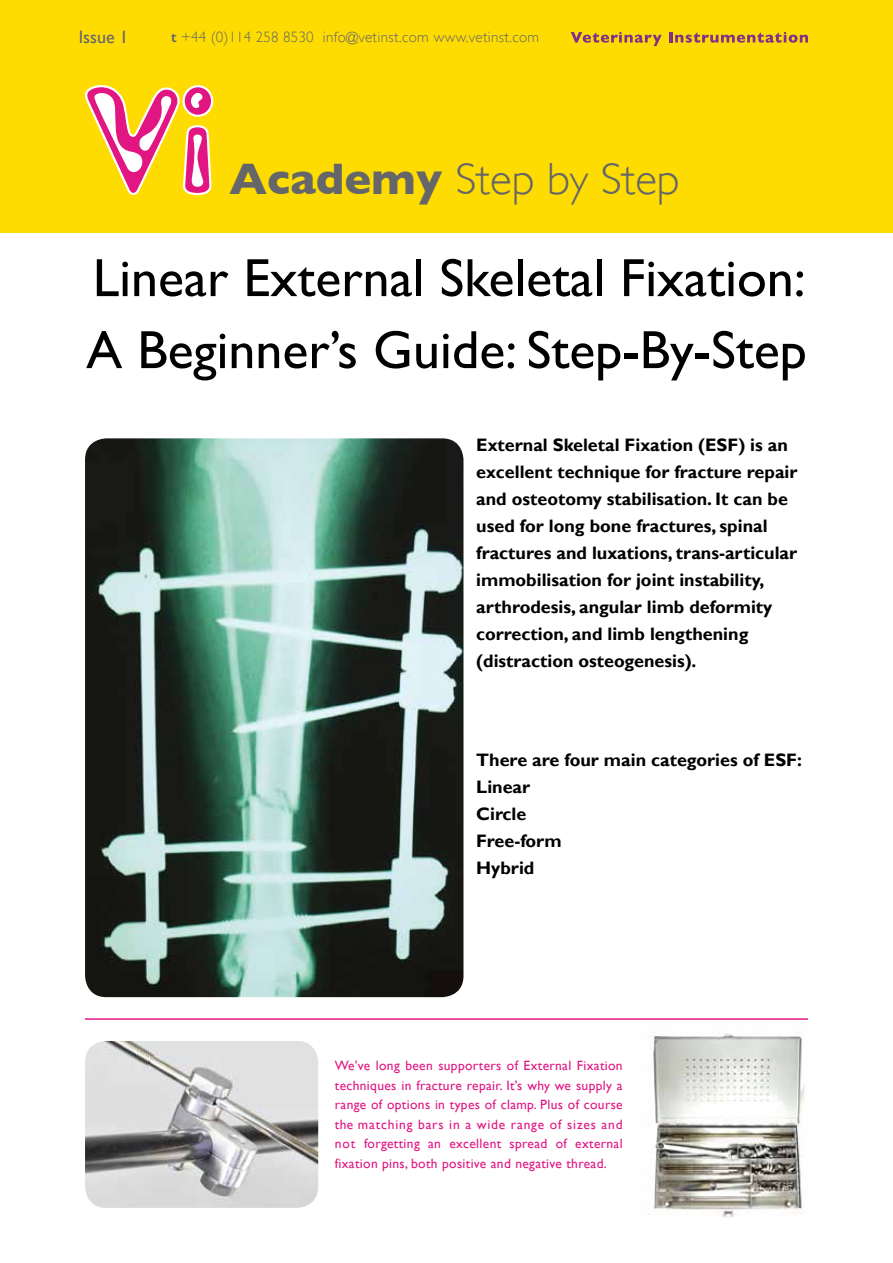
<style>
.page{position:relative;width:893px;height:1263px;background:#fff}
.page>*{position:absolute;margin:0;border:0;box-sizing:border-box;transform-origin:0 0}
.t1{font:54px/72px "Gill Sans";color:#000}
.t2{font:300 45px "Gill Sans";color:#64666a}
.t3{font:700 18px/27px "Gill Sans";color:#000}
.t4{font:18px "Gill Sans";color:#64666a}
.t5{font:300 15px "Gill Sans";letter-spacing:.025em;color:#64666a}
.t6{font:13.5px/19.5px "Gill Sans";letter-spacing:.025em;color:#e11683;text-align:justify}
.s1{font-weight:600}
.s2{font-weight:700}
</style>
<div class="page">
<div style="left:0;top:0;width:893px;height:232px;background:#ffdc01"></div>
<svg style="left:85px;top:85px;width:128px;height:110px"></svg>
<svg style="left:571px;top:32px;width:91px;height:14px"></svg>
<svg style="left:669px;top:32px;width:139px;height:11px"></svg>
<hr style="left:85px;top:1018px;width:723px;height:2px;background:#e11683">
<img style="left:85px;top:438px;width:378px;height:559px">
<img style="left:648px;top:1032px;width:157px;height:186px">
<img style="left:85px;top:1041px;width:233px;height:167px">
<p class="t4" style="left:79px;top:26px;width:51px">Issue 1</p>
<p class="t5" style="left:171px;top:28px;width:370px"><span class="s1">t</span> +44 (0)114 258 8530 info@vetinst.com www.vetinst.com</p>
<h2 class="t2" style="left:230px;top:153px;width:452px"><span class="s2">Academy</span> Step by Step</h2>
<h1 class="t1" style="left:86px;top:243px;width:722px">Linear External Skeletal Fixation:<br>A Beginner’s Guide: Step-By-Step</h1>
<p class="t3" style="left:476px;top:432px;width:323px">External Skeletal Fixation (ESF) is an excellent technique for fracture repair and osteotomy stabilisation. It can be used for long bone fractures, spinal fractures and luxations, trans-articular immobilisation for joint instability, arthrodesis, angular limb deformity correction, and limb lengthening (distraction osteogenesis).</p>
<p class="t3" style="left:476px;top:747px;width:327px">There are four main categories of ESF:<br>Linear<br>Circle<br>Free-form<br>Hybrid</p>
<p class="t6" style="left:335px;top:1056px;width:289px">We’ve long been supporters of External Fixation techniques in fracture repair. It’s why we supply a range of options in types of clamp. Plus of course the matching bars in a wide range of sizes and not forgetting an excellent spread of external fixation pins, both positive and negative thread.</p>
</div>
